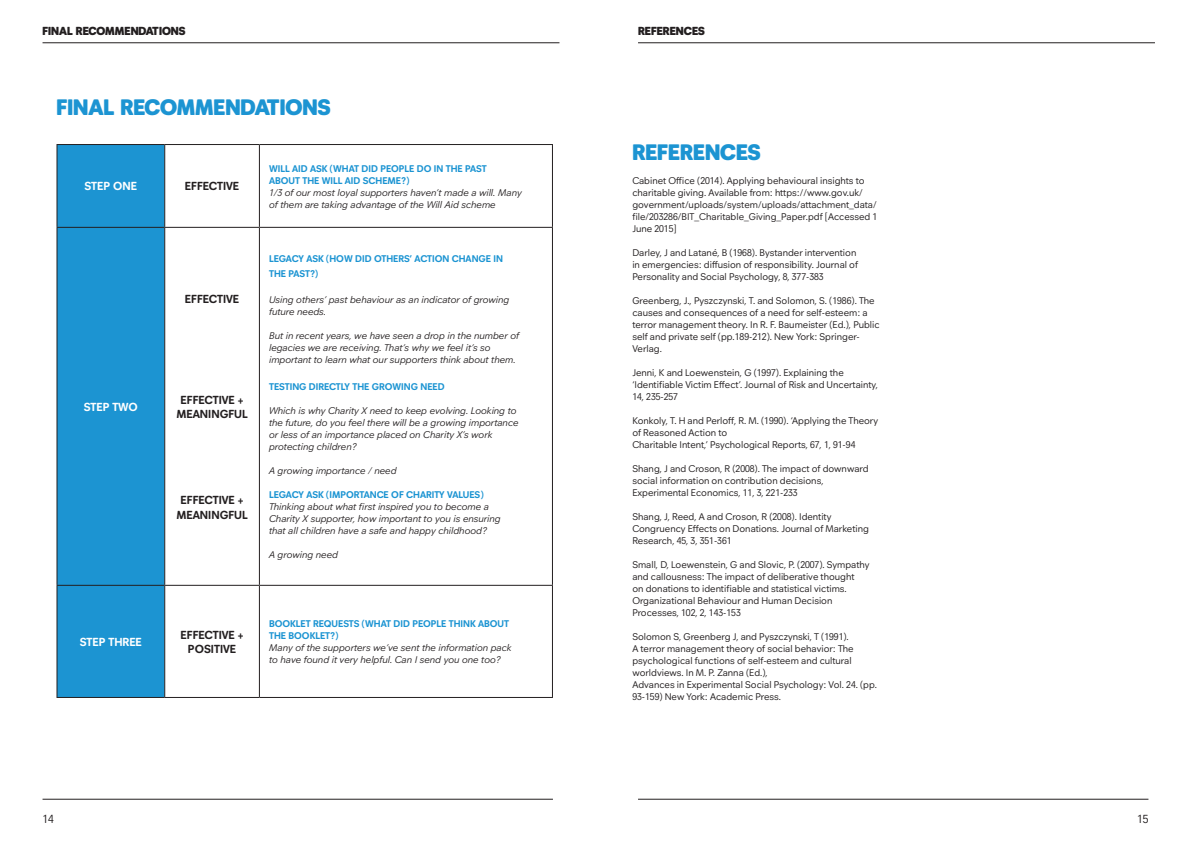
<style>
.page{position:relative;width:1191px;height:842px;background:#fff}
.page>*{position:absolute;margin:0;border:0;box-sizing:border-box;transform-origin:0 0}
.t1{font:900 23px "Neuzeitfor Plymouth";color:#1c94d2}
.t2{font:700 12px/14.4px "Neuzeitfor Plymouth";color:#231f20;text-align:center}
.t3{font:900 12px "Neuzeitfor Plymouth";color:#231f20}
.t4{font:700 12px "Neuzeitfor Plymouth";color:#fff}
.t5{font:12px "Neuzeitfor Plymouth";color:#231f20}
.t6{font:10px/12px "Neuzeitfor Plymouth";color:#231f20}
.t7{font:italic 10px/12px "Neuzeitfor Plymouth";color:#231f20}
.t8{font:700 10px/12px "Neuzeitfor Plymouth";color:#1c94d2}
</style>
<div class="page">
<hr style="left:638px;top:799px;width:510px;height:1px;background:#231f20">
<hr style="left:43px;top:799px;width:510px;height:1px;background:#231f20">
<hr style="left:638px;top:42px;width:517px;height:1px;background:#231f20">
<hr style="left:43px;top:42px;width:516px;height:1px;background:#231f20">
<div style="left:57px;top:145px;width:107px;height:552px;background:#1c94d2"></div>
<svg style="left:165px;top:145px;width:94px;height:552px"></svg>
<hr style="left:56px;top:144px;width:109px;height:1px;background:#231f20">
<hr style="left:56px;top:145px;width:1px;height:82px;background:#231f20">
<hr style="left:165px;top:144px;width:94px;height:1px;background:#231f20">
<hr style="left:164px;top:145px;width:1px;height:82px;background:#231f20">
<hr style="left:259px;top:144px;width:294px;height:1px;background:#231f20">
<hr style="left:259px;top:145px;width:1px;height:82px;background:#231f20">
<hr style="left:552px;top:145px;width:1px;height:82px;background:#231f20">
<hr style="left:56px;top:227px;width:109px;height:1px;background:#231f20">
<hr style="left:56px;top:228px;width:1px;height:357px;background:#231f20">
<hr style="left:165px;top:227px;width:94px;height:1px;background:#231f20">
<hr style="left:164px;top:228px;width:1px;height:357px;background:#231f20">
<hr style="left:259px;top:227px;width:294px;height:1px;background:#231f20">
<hr style="left:259px;top:228px;width:1px;height:357px;background:#231f20">
<hr style="left:552px;top:228px;width:1px;height:357px;background:#231f20">
<hr style="left:56px;top:585px;width:109px;height:1px;background:#231f20">
<hr style="left:56px;top:586px;width:1px;height:111px;background:#231f20">
<hr style="left:165px;top:585px;width:94px;height:1px;background:#231f20">
<hr style="left:164px;top:586px;width:1px;height:111px;background:#231f20">
<hr style="left:259px;top:585px;width:294px;height:1px;background:#231f20">
<hr style="left:259px;top:586px;width:1px;height:111px;background:#231f20">
<hr style="left:552px;top:586px;width:1px;height:111px;background:#231f20">
<hr style="left:56px;top:697px;width:109px;height:1px;background:#231f20">
<hr style="left:165px;top:697px;width:94px;height:1px;background:#231f20">
<hr style="left:259px;top:697px;width:294px;height:1px;background:#231f20">
<p class="t3" style="left:43px;top:24px;width:144px">FINAL RECOMMENDATIONS</p>
<p class="t3" style="left:638px;top:24px;width:68px">REFERENCES</p>
<p class="t1" style="left:56px;top:92px;width:275px">FINAL RECOMMENDATIONS</p>
<p class="t4" style="left:85px;top:179px;width:54px">STEP ONE</p>
<p class="t2" style="left:185px;top:179px;width:56px">EFFECTIVE</p>
<p class="t4" style="left:84px;top:399px;width:56px">STEP TWO</p>
<p class="t2" style="left:185px;top:291px;width:56px">EFFECTIVE</p>
<p class="t2" style="left:176px;top:392px;width:73px">EFFECTIVE +<br>MEANINGFUL</p>
<p class="t2" style="left:176px;top:493px;width:73px">EFFECTIVE +<br>MEANINGFUL</p>
<p class="t8" style="left:269px;top:162px;width:219px">WILL AID ASK (WHAT DID PEOPLE DO IN THE PAST<br>ABOUT THE WILL AID SCHEME?)</p>
<p class="t7" style="left:269px;top:186px;width:254px">1/3 of our most loyal supporters haven’t made a will. Many of them are taking advantage of the Will Aid scheme</p>
<p class="t8" style="left:269px;top:252px;width:235px;line-height:14.4px">LEGACY ASK (HOW DID OTHERS’ ACTION CHANGE IN<br>THE PAST?)</p>
<p class="t7" style="left:269px;top:294px;width:242px">Using others’ past behaviour as an indicator of growing</p>
<p class="t7" style="left:269px;top:306px;width:59px">future needs.</p>
<p class="t7" style="left:269px;top:330px;width:251px">But in recent years, we have seen a drop in the number of legacies we are receiving. That’s why we feel it’s so</p>
<p class="t7" style="left:269px;top:354px;width:248px">important to learn what our supporters think about them.</p>
<p class="t8" style="left:269px;top:380px;width:177px">TESTING DIRECTLY THE GROWING NEED</p>
<p class="t7" style="left:269px;top:404px;width:251px">Which is why Charity X need to keep evolving. Looking to the future, do you feel there will be a growing importance or less of an importance placed on Charity X’s work</p>
<p class="t7" style="left:269px;top:440px;width:89px">protecting children?</p>
<p class="t7" style="left:269px;top:464px;width:129px">A growing importance / need</p>
<p class="t8" style="left:269px;top:488px;width:216px">LEGACY ASK (IMPORTANCE OF CHARITY VALUES)</p>
<p class="t7" style="left:269px;top:500px;width:233px">Thinking about what first inspired you to become a<br>Charity X supporter, how important to you is ensuring that all children have a safe and happy childhood?</p>
<p class="t7" style="left:269px;top:548px;width:70px">A growing need</p>
<p class="t4" style="left:80px;top:634px;width:64px">STEP THREE</p>
<p class="t2" style="left:181px;top:627px;width:64px">EFFECTIVE +<br>POSITIVE</p>
<p class="t8" style="left:269px;top:618px;width:241px">BOOKLET REQUESTS (WHAT DID PEOPLE THINK ABOUT<br>THE BOOKLET?)</p>
<p class="t7" style="left:269px;top:642px;width:244px">Many of the supporters we’ve sent the information pack to have found it very helpful. Can I send you one too?</p>
<p class="t1" style="left:632px;top:138px;width:130px">REFERENCES</p>
<p class="t6" style="left:632px;top:175px;width:246px">Cabinet Office (2014). Applying behavioural insights to charitable giving. Available from: https://www.gov.uk/ government/uploads/system/uploads/attachment_data/ file/203286/BIT_Charitable_Giving_Paper.pdf [Accessed 1<br>June 2015]</p>
<p class="t6" style="left:632px;top:247px;width:227px">Darley, J and Latané, B (1968). Bystander intervention in emergencies: diffusion of responsibility. Journal of<br>Personality and Social Psychology, 8, 377-383</p>
<p class="t6" style="left:632px;top:295px;width:249px">Greenberg, J., Pyszczynski, T. and Solomon, S. (1986). The causes and consequences of a need for self-esteem: a terror management theory. In R. F. Baumeister (Ed.), Public self and private self (pp.189-212). New York: Springer-Verlag.</p>
<p class="t6" style="left:632px;top:367px;width:247px">Jenni, K and Loewenstein, G (1997). Explaining the ‘Identifiable Victim Effect’. Journal of Risk and Uncertainty,<br>14, 235-257</p>
<p class="t6" style="left:632px;top:415px;width:247px">Konkoly, T. H and Perloff, R. M. (1990). ‘Applying the Theory of Reasoned Action to</p>
<p class="t6" style="left:632px;top:439px;width:224px">Charitable Intent,’ Psychological Reports, 67, 1, 91-94</p>
<p class="t6" style="left:632px;top:463px;width:238px">Shang, J and Croson, R (2008). The impact of downward social information on contribution decisions,<br>Experimental Economics, 11, 3, 221-233</p>
<p class="t6" style="left:632px;top:511px;width:238px">Shang, J, Reed, A and Croson, R (2008). Identity<br>Congruency Effects on Donations. Journal of Marketing<br>Research, 45, 3, 351-361</p>
<p class="t6" style="left:632px;top:559px;width:239px">Small, D, Loewenstein, G and Slovic, P. (2007). Sympathy and callousness: The impact of deliberative thought<br>on donations to identifiable and statistical victims.<br>Organizational Behaviour and Human Decision Processes, 102, 2, 143-153</p>
<p class="t6" style="left:632px;top:631px;width:223px">Solomon S, Greenberg J, and Pyszczynski, T (1991).<br>A terror management theory of social behavior: The psychological functions of self-esteem and cultural worldviews. In M. P. Zanna (Ed.),</p>
<p class="t6" style="left:632px;top:679px;width:246px">Advances in Experimental Social Psychology: Vol. 24. (pp.<br>93-159) New York: Academic Press.</p>
<p class="t5" style="left:43px;top:811px;width:13px">14</p>
<p class="t5" style="left:1137px;top:811px;width:13px">15</p>
</div>
